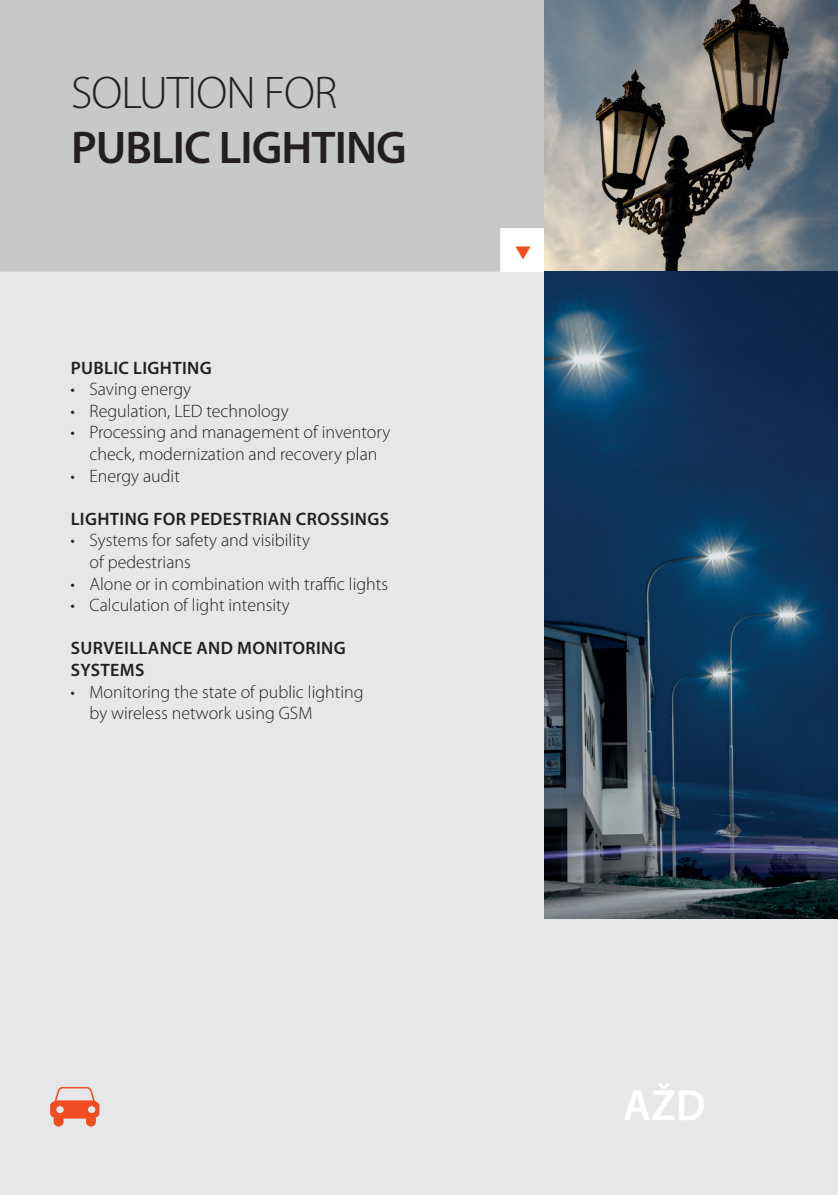
<style>
.page{position:relative;width:838px;height:1195px;background:#fff}
.page>*{position:absolute;margin:0;border:0;box-sizing:border-box;transform-origin:0 0}
.t1{font:600 46px "Myriad Pro";letter-spacing:-.02em;color:#231f20}
.t2{font:300 46px "Myriad Pro";letter-spacing:-.02em;color:#231f20}
.t3{font:600 44px "Myriad Pro";color:#fff}
.t4{font:300 18px/21.6px "Myriad Pro";color:#231f20}
.t5{font:600 18px/21.6px "Myriad Pro";letter-spacing:.02em;color:#231f20}
</style>
<div class="page">
<div style="left:0;top:272px;width:838px;height:922px;background:#e6e7e9"></div>
<svg style="left:50px;top:1087px;width:49px;height:39px"></svg>
<div style="left:0;top:0;width:544px;height:272px;background:#c7c8ca"></div>
<img style="left:544px;top:0;width:294px;height:918px">
<svg style="left:516px;top:246px;width:15px;height:13px"></svg>
<h1 class="t2" style="left:71px;top:67px;width:268px">SOLUTION FOR</h1>
<h1 class="t1" style="left:71px;top:118px;width:337px">PUBLIC LIGHTING</h1>
<p class="t5" style="left:71px;top:356px;width:143px">PUBLIC LIGHTING</p>
<p class="t4" style="left:71px;top:378px;width:122px">• Saving energy</p>
<p class="t4" style="left:71px;top:400px;width:220px">• Regulation, LED technology</p>
<p class="t4" style="left:71px;top:422px;width:321px;text-align:center">• Processing and management of inventory check, modernization and recovery plan</p>
<p class="t4" style="left:71px;top:465px;width:111px">• Energy audit</p>
<p class="t5" style="left:71px;top:507px;width:320px">LIGHTING FOR PEDESTRIAN CROSSINGS</p>
<p class="t4" style="left:89px;top:530px;width:222px;text-indent:-19px">• Systems for safety and visibility of pedestrians</p>
<p class="t4" style="left:71px;top:573px;width:319px">• Alone or in combination with traffic lights</p>
<p class="t4" style="left:71px;top:594px;width:221px">• Calculation of light intensity</p>
<p class="t5" style="left:71px;top:637px;width:277px">SURVEILLANCE AND MONITORING<br>SYSTEMS</p>
<p class="t4" style="left:89px;top:681px;width:276px;text-indent:-19px">• Monitoring the state of public lighting by wireless network using GSM</p>
<h2 class="t3" style="left:623px;top:1076px;width:84px">AŽD</h2>
</div>
